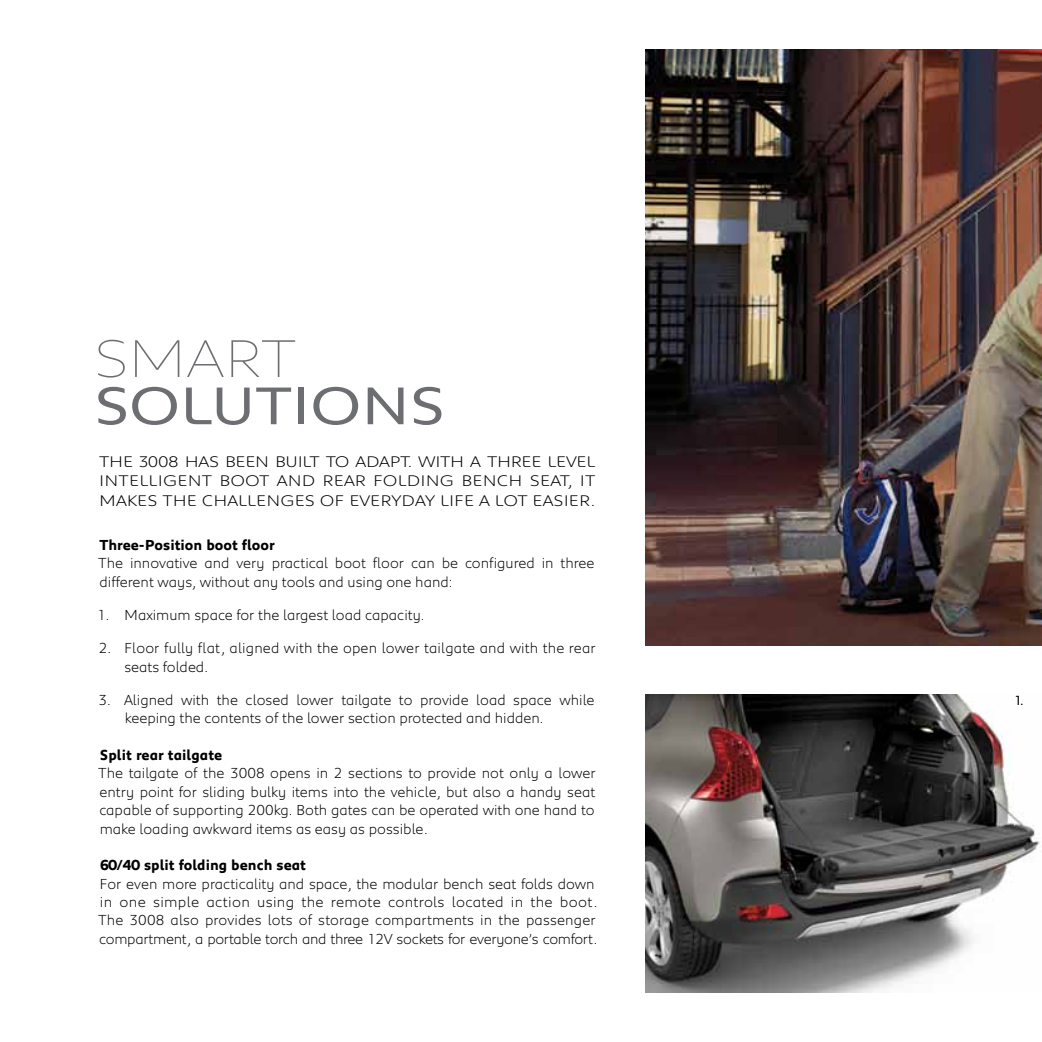
<style>
.page{position:relative;width:1042px;height:1042px;background:#fff}
.page>*{position:absolute;margin:0;border:0;box-sizing:border-box;transform-origin:0 0}
.t1{font:54.25px "Peugeot Expanded";color:#6d6e71}
.t2{font:200 54.25px "Peugeot Expanded";color:#6d6e71}
.t3{font:300 15.75px/19.2px "Peugeot Expanded";color:#000;text-align:justify}
.t4{font:300 14.88px/18.4px "Peugeot";color:#000}
.t5{font:700 14.88px "Peugeot";color:#000}
.t6{font:13.65px "Peugeot";color:#000}
</style>
<div class="page">
<img style="left:645px;top:694px;width:395px;height:298px">
<img style="left:645px;top:50px;width:397px;height:595px">
<h1 class="t2" style="left:94px;top:320px;width:131px">SMART</h1>
<h1 class="t1" style="left:94px;top:368px;width:305px">SOLUTIONS</h1>
<p class="t3" style="left:99px;top:451px;width:498px">THE 3008 HAS BEE N BUILT TO ADAPT. WITH A THREE LEVE L INTE LLIGE NT BOOT AND REAR FOLDING BE NCH SEAT, IT MAKES THE CHALLE NGES OF EVE RYDAY LIFE A LOT EASIE R.</p>
<p class="t5" style="left:99px;top:535px;width:177px">Three-Position boot floor</p>
<p class="t4" style="left:98px;top:553px;width:498px">The innovative and very practical boot floor can be configured in three different ways, without any tools and using one hand:</p>
<p class="t4" style="left:97px;top:605px;width:329px">1. Maximum space for the largest load capacity.</p>
<p class="t4" style="left:124px;top:638px;width:473px;text-indent:-26px">2. Floor fully flat, aligned with the open lower tailgate and with the rear seats folded.</p>
<p class="t4" style="left:125px;top:690px;width:471px;text-indent:-26px">3. Aligned with the closed lower tailgate to provide load space while keeping the contents of the lower section protected and hidden.</p>
<p class="t5" style="left:100px;top:745px;width:124px">Split rear tailgate</p>
<p class="t4" style="left:98px;top:763px;width:499px;text-align:justify">The tailgate of the 3008 opens in 2 sections to provide not only a lower entry point for sliding bulky items into the vehicle, but also a handy seat capable of supporting 200kg. Both gates can be operated with one hand to make loading awkward items as easy as possible.</p>
<p class="t5" style="left:100px;top:855px;width:208px">60/40 split folding bench seat</p>
<p class="t4" style="left:98px;top:873px;width:501px">For even more practicality and space, the modular bench seat folds down in one simple action using the remote controls located in the boot.<br>The 3008 also provides lots of storage compartments in the passenger compartment, a portable torch and three 12V sockets for everyone’s comfort.</p>
<p class="t6" style="left:1013px;top:691px;width:12px">1.</p>
</div>
